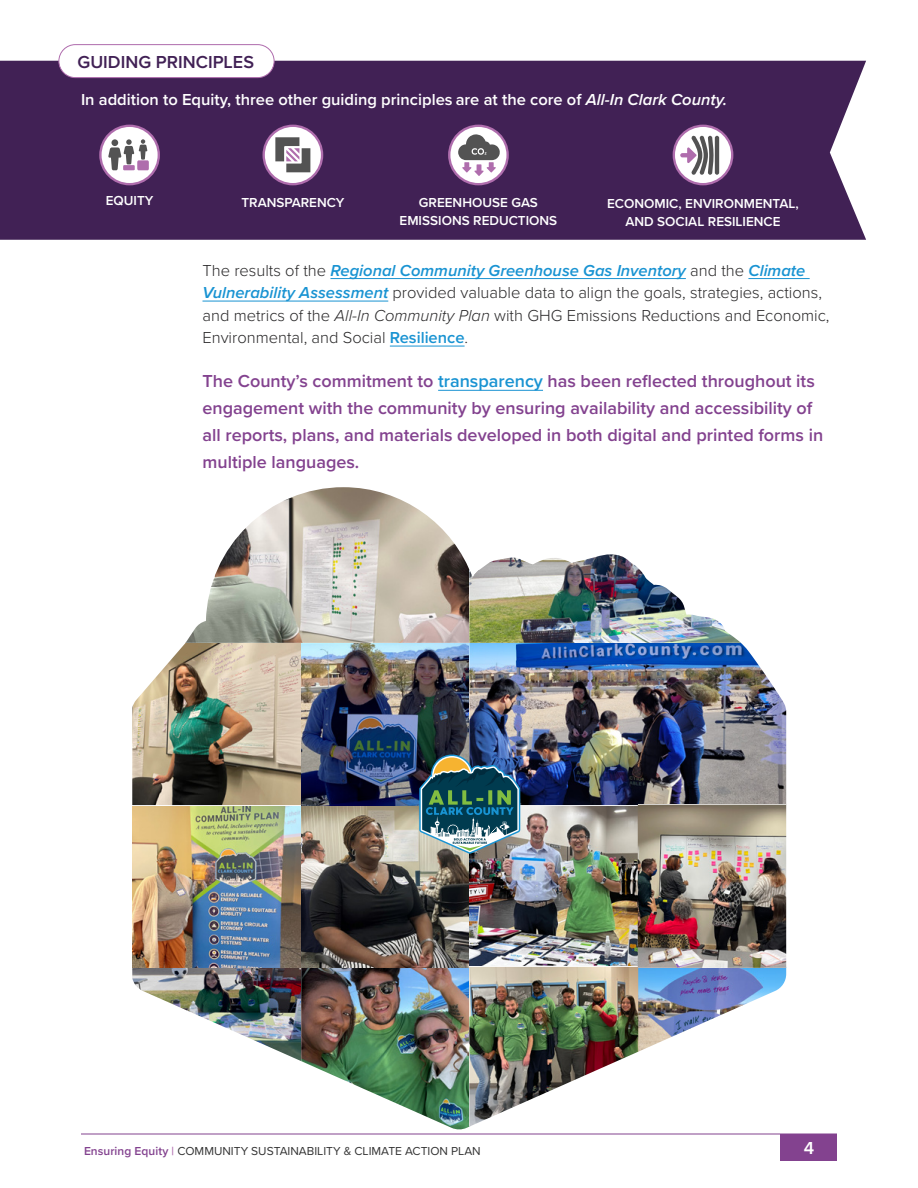
<style>
.page{position:relative;width:918px;height:1188px;background:#fff}
.page>*{position:absolute;margin:0;border:0;box-sizing:border-box;transform-origin:0 0}
.Pull_Quote{font:600 18px/27px "Proxima Nova";color:#83428f}
.B_Action_Number{font:600 18px "Proxima Nova";color:#412155}
.t1{font:600 18px "Proxima Nova";color:#fff}
.Body_Text{font:300 16.5px/22.5px "Proxima Nova";color:#292829}
.Body_Text-2{font:600 16.5px "Proxima Nova";color:#fff}
.Captions_Centered{font:600 13.5px/18px "Proxima Nova";color:#fff;text-align:center}
.t2{font:12px "Proxima Nova";color:#333}
.s1{font-style:italic}
.s2{font-weight:600;font-style:italic;color:#1993d2}
.s3{font-weight:600;color:#1993d2}
.s4{color:#1993d2}
.s5{font-weight:600;color:#83428f}
.s6{font-weight:600;color:#af6cad}
</style>
<div class="page">
<div style="left:781px;top:1134px;width:56px;height:27px;background:#83428f"></div>
<hr style="left:81px;top:1134px;width:756px;height:1px;background:#83428f">
<img style="left:132px;top:968px;width:169px;height:93px">
<img style="left:132px;top:805px;width:169px;height:163px">
<img style="left:132px;top:643px;width:169px;height:162px">
<img style="left:301px;top:968px;width:168px;height:162px">
<img style="left:301px;top:805px;width:168px;height:163px">
<img style="left:301px;top:643px;width:168px;height:162px">
<img style="left:186px;top:487px;width:283px;height:156px">
<img style="left:469px;top:805px;width:169px;height:162px">
<img style="left:469px;top:643px;width:317px;height:162px">
<img style="left:469px;top:554px;width:272px;height:89px">
<img style="left:638px;top:968px;width:148px;height:84px">
<img style="left:469px;top:967px;width:169px;height:160px">
<img style="left:638px;top:805px;width:148px;height:163px">
<img style="left:419px;top:755px;width:101px;height:99px">
<hr style="left:330px;top:278px;width:356px;height:1px;background:#1993d2">
<hr style="left:748px;top:278px;width:62px;height:1px;background:#1993d2">
<hr style="left:202px;top:301px;width:186px;height:1px;background:#1993d2">
<hr style="left:390px;top:346px;width:75px;height:1px;background:#1993d2">
<hr style="left:438px;top:390px;width:105px;height:1px;background:#1993d2">
<div style="left:0;top:61px;width:866px;height:179px;background:#412155"></div>
<div style="left:59px;top:45px;width:215px;height:33px;background:#fff;border-radius:16px"></div>
<div style="left:58px;top:44px;width:216px;height:34px;border:1px solid #af6cad;border-radius:16px"></div>
<svg style="left:449px;top:126px;width:59px;height:58px"></svg>
<div style="left:448px;top:125px;width:61px;height:60px;border:2px solid #af6dad;border-radius:50%"></div>
<svg style="left:458px;top:134px;width:42px;height:42px"></svg>
<svg style="left:674px;top:126px;width:58px;height:58px"></svg>
<div style="left:673px;top:125px;width:60px;height:60px;border:2px solid #af6dad;border-radius:50%"></div>
<svg style="left:680px;top:135px;width:34px;height:40px"></svg>
<hr style="left:715px;top:136px;width:4px;height:39px;background:#535353;border-radius:2px">
<svg style="left:264px;top:126px;width:58px;height:58px"></svg>
<div style="left:263px;top:125px;width:60px;height:60px;border:2px solid #af6dad;border-radius:50%"></div>
<svg style="left:275px;top:137px;width:35px;height:35px"></svg>
<svg style="left:100px;top:126px;width:59px;height:58px"></svg>
<div style="left:99px;top:125px;width:61px;height:60px;border:2px solid #af6dad;border-radius:50%"></div>
<svg style="left:108px;top:139px;width:41px;height:31px"></svg>
<p class="B_Action_Number" style="left:77px;top:49px;width:178px">GUIDING PRINCIPLES</p>
<p class="Body_Text-2" style="left:81px;top:87px;width:648px">In addition to Equity, three other guiding principles are at the core of <span class="s1">All-In Clark County.</span></p>
<p class="Captions_Centered" style="left:106px;top:192px;width:49px">EQUITY</p>
<p class="Captions_Centered" style="left:241px;top:193px;width:104px">TRANSPARENCY</p>
<p class="Captions_Centered" style="left:400px;top:193px;width:159px">GREENHOUSE GAS<br>EMISSIONS REDUCTIONS</p>
<p class="Captions_Centered" style="left:607px;top:194px;width:193px">ECONOMIC, ENVIRONMENTAL,<br>AND SOCIAL RESILIENCE</p>
<p class="Body_Text" style="left:202px;top:258px;width:629px">The results of the <span class="s2">Regional Community Greenhouse Gas Inventory</span> and the <span class="s2">Climate Vulnerability Assessment</span> provided valuable data to align the goals, strategies, actions, and metrics of the <span class="s1">All-In Community Plan</span> with GHG Emissions Reductions and Economic, Environmental, and Social <span class="s3">Resilience</span>.</p>
<p class="Pull_Quote" style="left:202px;top:367px;width:622px">The County’s commitment to <span class="s4">transparency</span> has been reflected throughout its engagement with the community by ensuring availability and accessibility of all reports, plans, and materials developed in both digital and printed forms in multiple languages.</p>
<p class="t2" style="left:84px;top:1142px;width:398px"><span class="s5">Ensuring Equity</span> <span class="s6">|</span> COMMUNITY SUSTAINABILITY &amp; CLIMATE ACTION PLAN</p>
<p class="t1" style="left:804px;top:1134px;width:12px">4</p>
</div>
